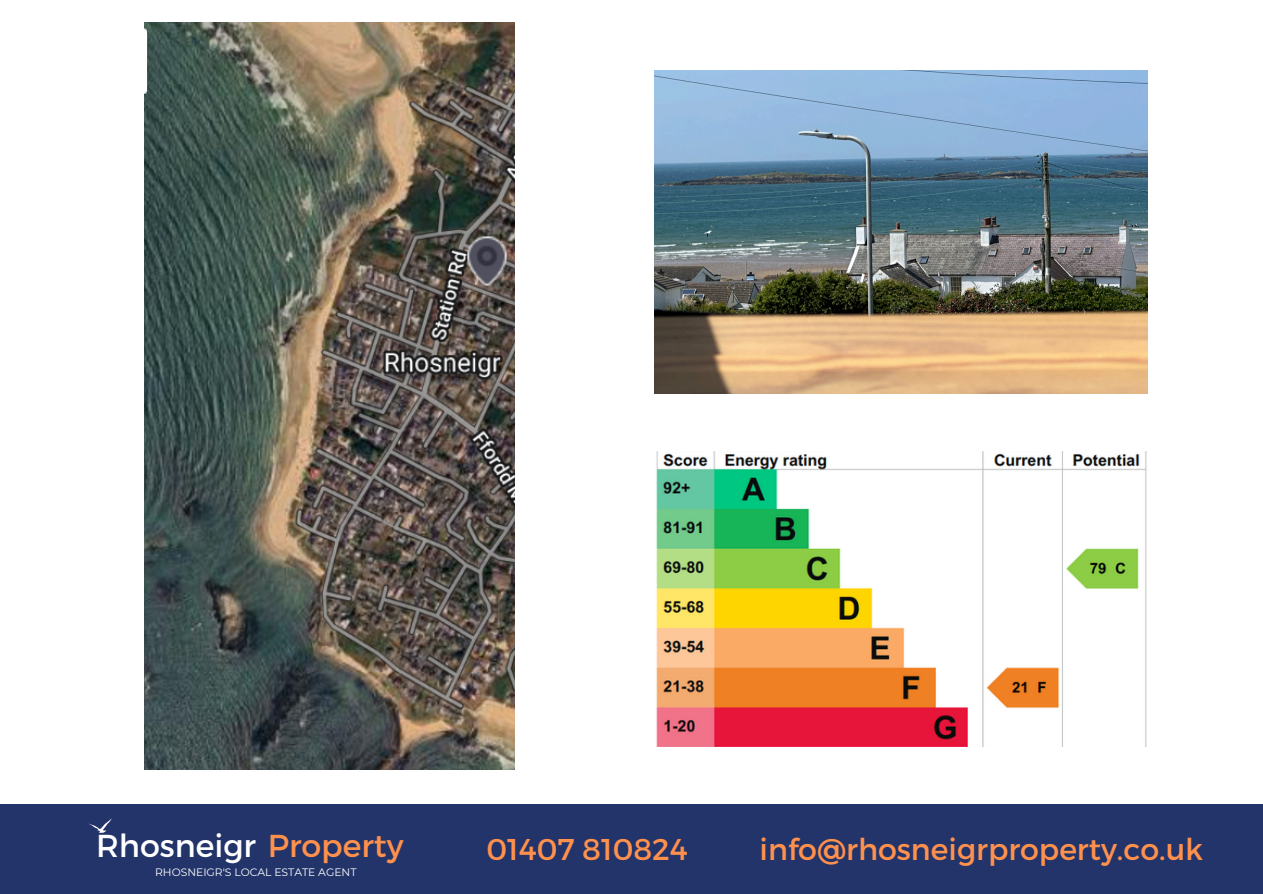
<style>
.page{position:relative;width:1263px;height:894px;background:#fff}
.page>*{position:absolute;margin:0;border:0;box-sizing:border-box;transform-origin:0 0}
.t1{font:31.65px "Montserrat";color:#fff}
.t2{font:30px "Montserrat";color:#ff914d}
.t3{font:10.8px "Montserrat";color:#fff}
.s1{color:#ff914d}
</style>
<div class="page">
<div style="left:0;top:804px;width:1263px;height:89px;background:#23346a"></div>
<svg style="left:88px;top:818px;width:24px;height:15px"></svg>
<img style="left:656px;top:451px;width:491px;height:295px">
<img style="left:145px;top:23px;width:370px;height:746px">
<img style="left:655px;top:71px;width:493px;height:322px">
<p class="t1" style="left:96px;top:825px;width:309px">Rhosneigr <span class="s1">Property</span></p>
<h1 class="t3" style="left:155px;top:865px;width:203px">RHOSNEIGR'S LOCAL ESTATE AGENT</h1>
<p class="t2" style="left:486px;top:829px;width:203px">01407 810824</p>
<h2 class="t2" style="left:760px;top:829px;width:445px">info@rhosneigrproperty.co.uk</h2>
</div>
